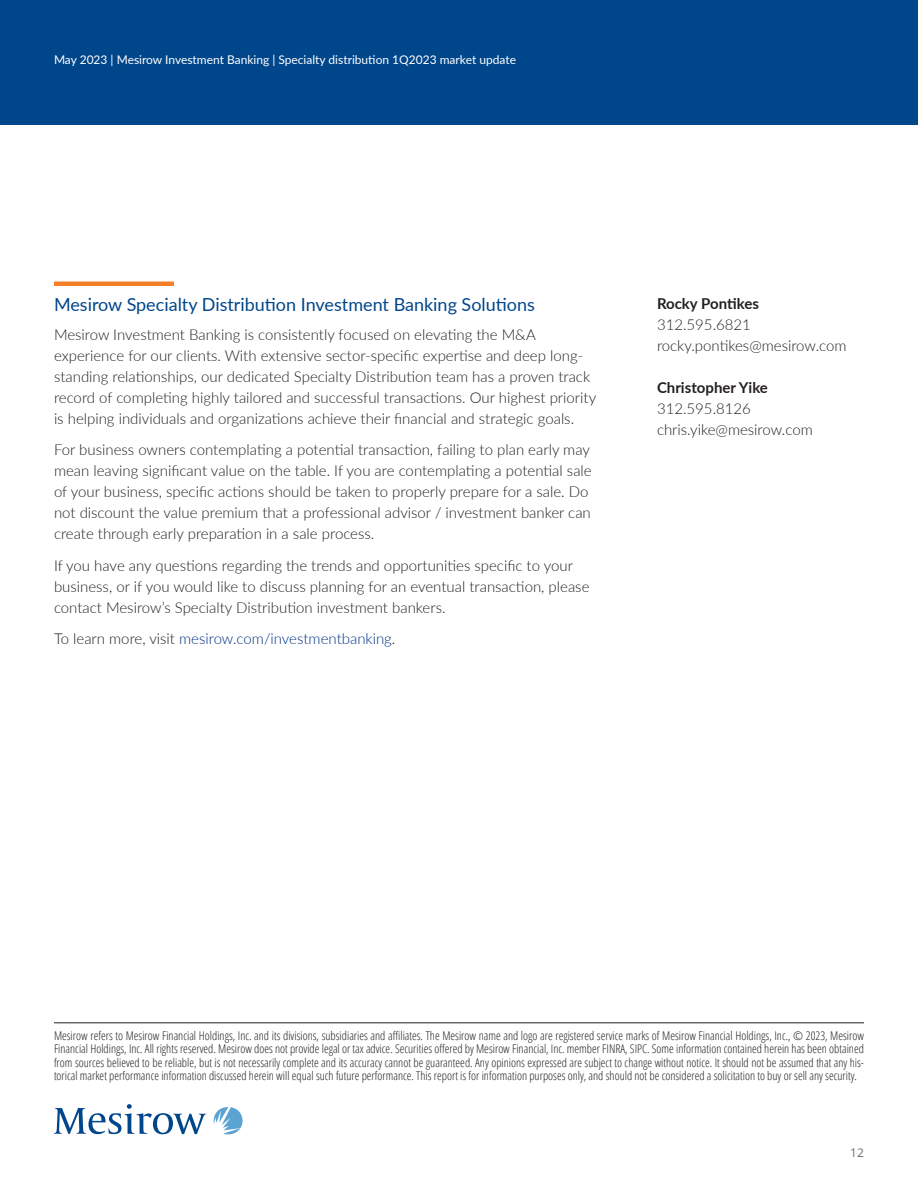
<style>
.page{position:relative;width:918px;height:1188px;background:#fff}
.page>*{position:absolute;margin:0;border:0;box-sizing:border-box;transform-origin:0 0}
._2_Sidebar_Header__r{font:18px "Lato";color:#00468b}
._3_Body{font:300 15px/21px "Lato";color:#231f20}
._2_Byline_Name_Title{font:300 15px "Lato";color:#231f20}
._3_Body-2{font:300 15px "Lato";color:#003186}
._2_Byline_Name_Title-2{font:700 15px "Lato";color:#231f20}
._9_Footnote_with_rul{font:300 condensed 12px/13.5px "Open Sans";color:#231f20;text-align:justify}
.t1{font:12px "Lato";color:#fff}
.t2{font:12px "Open Sans";color:#6c6d70}
.s1{color:#231f20}
</style>
<div class="page">
<div style="left:0;top:0;width:918px;height:124px;background:#00468b"></div>
<hr style="left:54px;top:1023px;width:810px;height:1px;background:#231f20">
<svg style="left:214px;top:1107px;width:29px;height:27px"></svg>
<svg style="left:54px;top:1105px;width:152px;height:29px"></svg>
<div style="left:54px;top:281px;width:120px;height:5px;background:#f57e29"></div>
<p class="t1" style="left:54px;top:51px;width:464px">May 2023 | Mesirow Investment Banking | Specialty distribution 1Q2023 market update</p>
<p class="_2_Sidebar_Header__r" style="left:54px;top:292px;width:482px">Mesirow Specialty Distribution Investment Banking Solutions</p>
<p class="_3_Body" style="left:54px;top:324px;width:544px">Mesirow Investment Banking is consistently focused on elevating the M&amp;A experience for our clients. With extensive sector-specific expertise and deep long&shy;standing relationships, our dedicated Specialty Distribution team has a proven track record of completing highly tailored and successful transactions. Our highest priority is helping individuals and organizations achieve their financial and strategic goals.</p>
<p class="_3_Body" style="left:54px;top:439px;width:539px">For business owners contemplating a potential transaction, failing to plan early may mean leaving significant value on the table. If you are contemplating a potential sale of your business, specific actions should be taken to properly prepare for a sale. Do not discount the value premium that a professional advisor / investment banker can create through early preparation in a sale process.</p>
<p class="_3_Body" style="left:54px;top:555px;width:537px">If you have any questions regarding the trends and opportunities specific to your business, or if you would like to discuss planning for an eventual transaction, please contact Mesirow’s Specialty Distribution investment bankers.</p>
<p class="_3_Body-2" style="left:54px;top:629px;width:343px"><span class="s1">To learn more, visit</span> mesirow.com/investmentbanking<span class="s1">.</span></p>
<p class="_2_Byline_Name_Title-2" style="left:657px;top:293px;width:103px">Rocky Pontikes</p>
<p class="_2_Byline_Name_Title" style="left:657px;top:314px;width:95px">312.595.6821</p>
<p class="_2_Byline_Name_Title" style="left:657px;top:335px;width:191px">rocky.pontikes@mesirow.com</p>
<p class="_2_Byline_Name_Title-2" style="left:657px;top:377px;width:112px">Christopher Yike</p>
<p class="_2_Byline_Name_Title" style="left:657px;top:398px;width:95px">312.595.8126</p>
<p class="_2_Byline_Name_Title" style="left:657px;top:419px;width:157px">chris.yike@mesirow.com</p>
<p class="_9_Footnote_with_rul" style="left:54px;top:1028px;width:812px">Mesirow refers to Mesirow Financial Holdings, Inc. and its divisions, subsidiaries and affiliates. The Mesirow name and logo are registered service marks of Mesirow Financial Holdings, Inc., © 2023, Mesirow Financial Holdings, Inc. All rights reserved. Mesirow does not provide legal or tax advice. Securities offered by Mesirow Financial, Inc. member FINRA, SIPC. Some information contained herein has been obtained from sources believed to be reliable, but is not necessarily complete and its accuracy cannot be guaranteed. Any opinions expressed are subject to change without notice. It should not be assumed that any his&shy;torical market performance information discussed herein will equal such future performance. This report is for information purposes only, and should not be considered a solicitation to buy or sell any security.</p>
<p class="t2" style="left:850px;top:1144px;width:15px">12</p>
</div>
